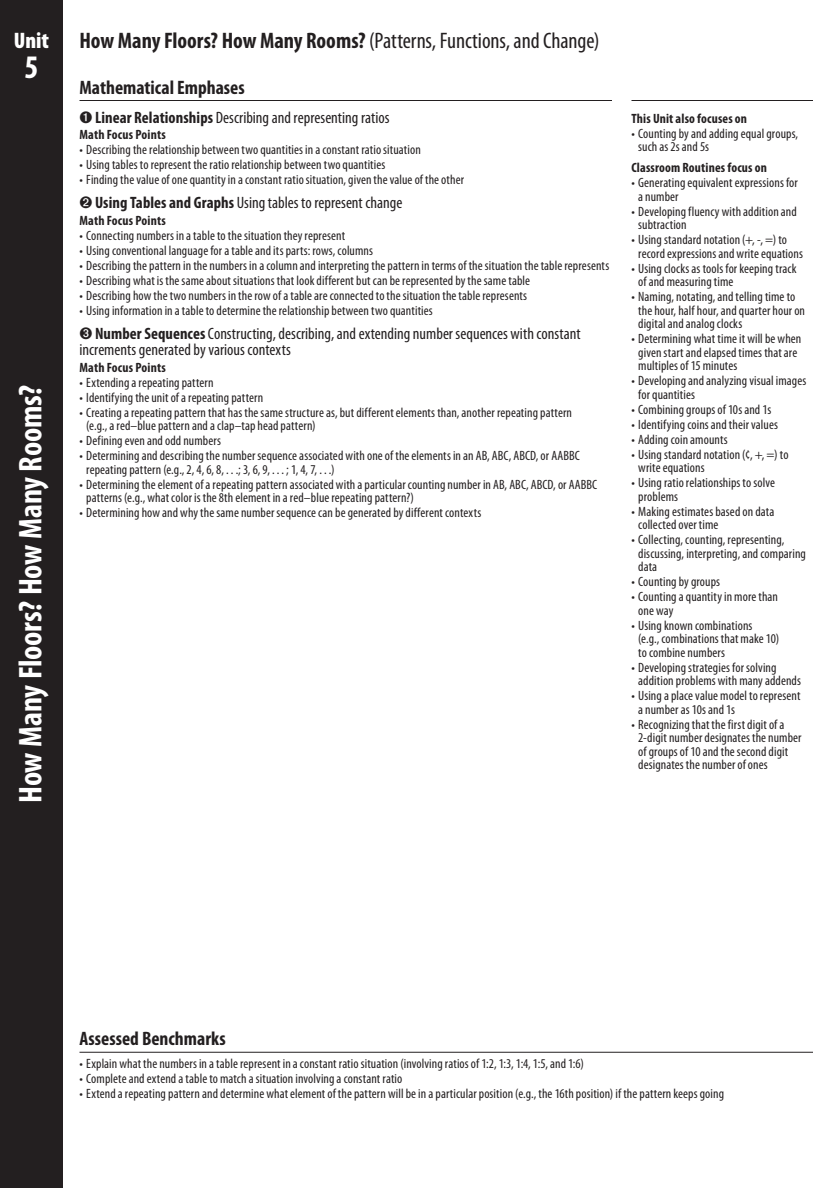
<style>
.page{position:relative;width:837px;height:1188px;background:#fff}
.page>*{position:absolute;margin:0;border:0;box-sizing:border-box;transform-origin:0 0}
.t1{font:700 condensed 33px "Myriad Pro";letter-spacing:-.005em;color:#fff}
.t2{font:condensed 22.5px "Myriad Pro";letter-spacing:-.005em;color:#231f20}
.t3{font:900 condensed 22.5px "Myriad Pro";color:#fff}
.t4{font:700 condensed 19.5px "Myriad Pro";color:#231f20}
.t5{font:condensed 16.5px/16.5px "Myriad Pro";color:#231f20}
.t6{font:condensed 13.5px/13.5px "Myriad Pro";letter-spacing:.005em;color:#231f20}
.t7{font:700 condensed 13.5px "Myriad Pro";letter-spacing:.01em;color:#231f20}
.s1{font-weight:700}
</style>
<div class="page">
<div style="left:0;top:0;width:63px;height:1188px;background:#231f20"></div>
<hr style="left:80px;top:100px;width:532px;height:1px;background:#231f20">
<hr style="left:632px;top:100px;width:181px;height:1px;background:#231f20">
<hr style="left:80px;top:1052px;width:733px;height:1px;background:#231f20">
<h2 class="t3" style="left:14px;top:26px;width:37px">Unit</h2>
<h2 class="t2" style="left:80px;top:27px;width:521px"><span class="s1">How Many Floors? How Many Rooms?</span> (Patterns, Functions, and Change)</h2>
<h1 class="t1" style="left:24px;top:47px;width:16px">5</h1>
<h1 class="t1" style="left:10px;top:803px;width:420px;rotate:-90deg">How Many Floors? How Many Rooms?</h1>
<h3 class="t4" style="left:80px;top:75px;width:167px">Mathematical Emphases</h3>
<p class="t5" style="left:80px;top:109px;width:312px">➊ <span class="s1">Linear Relationships</span> Describing and representing ratios</p>
<p class="t7" style="left:80px;top:126px;width:88px">Math Focus Points</p>
<p class="t6" style="left:80px;top:143px;width:343px">• Describing the relationship between two quantities in a constant ratio situation</p>
<p class="t6" style="left:80px;top:158px;width:307px">• Using tables to represent the ratio relationship between two quantities</p>
<p class="t6" style="left:80px;top:173px;width:386px">• Finding the value of one quantity in a constant ratio situation, given the value of the other</p>
<p class="t5" style="left:80px;top:194px;width:324px">➋ <span class="s1">Using Tables and Graphs</span> Using tables to represent change</p>
<p class="t7" style="left:80px;top:212px;width:88px">Math Focus Points</p>
<p class="t6" style="left:80px;top:228px;width:267px">• Connecting numbers in a table to the situation they represent</p>
<p class="t6" style="left:80px;top:243px;width:295px">• Using conventional language for a table and its parts: rows, columns</p>
<p class="t6" style="left:80px;top:258px;width:531px">• Describing the pattern in the numbers in a column and interpreting the pattern in terms of the situation the table represents</p>
<p class="t6" style="left:80px;top:273px;width:452px">• Describing what is the same about situations that look different but can be represented by the same table</p>
<p class="t6" style="left:80px;top:288px;width:449px">• Describing how the two numbers in the row of a table are connected to the situation the table represents</p>
<p class="t6" style="left:80px;top:303px;width:355px">• Using information in a table to determine the relationship between two quantities</p>
<p class="t5" style="left:80px;top:325px;width:503px">➌ <span class="s1">Number Sequences</span> Constructing, describing, and extending number sequences with constant increments generated by various contexts</p>
<p class="t7" style="left:80px;top:359px;width:88px">Math Focus Points</p>
<p class="t6" style="left:80px;top:375px;width:136px">• Extending a repeating pattern</p>
<p class="t6" style="left:80px;top:390px;width:185px">• Identifying the unit of a repeating pattern</p>
<p class="t6" style="left:86px;top:405px;width:487px;text-indent:-7px">• Creating a repeating pattern that has the same structure as, but different elements than, another repeating pattern (e.g., a red–blue pattern and a clap–tap head pattern)</p>
<p class="t6" style="left:80px;top:434px;width:143px">• Defining even and odd numbers</p>
<p class="t6" style="left:86px;top:449px;width:495px;text-indent:-7px">• Determining and describing the number sequence associated with one of the elements in an AB, ABC, ABCD, or AABBC repeating pattern (e.g., 2, 4, 6, 8, . . .; 3, 6, 9, . . . ; 1, 4, 7, . . .)</p>
<p class="t6" style="left:86px;top:477px;width:513px;text-indent:-7px">• Determining the element of a repeating pattern associated with a particular counting number in AB, ABC, ABCD, or AABBC patterns (e.g., what color is the 8th element in a red–blue repeating pattern?)</p>
<p class="t6" style="left:80px;top:506px;width:403px">• Determining how and why the same number sequence can be generated by different contexts</p>
<p class="t7" style="left:632px;top:110px;width:117px">This Unit also focuses on</p>
<p class="t6" style="left:638px;top:126px;width:161px;text-indent:-7px">• Counting by and adding equal groups, such as 2s and 5s</p>
<p class="t7" style="left:632px;top:159px;width:137px">Classroom Routines focus on</p>
<p class="t6" style="left:638px;top:176px;width:161px;text-indent:-7px">• Generating equivalent expressions for a number</p>
<p class="t6" style="left:638px;top:204px;width:160px;text-indent:-7px">• Developing fluency with addition and subtraction</p>
<p class="t6" style="left:638px;top:233px;width:166px;text-indent:-7px">• Using standard notation (+, -, =) to record expressions and write equations</p>
<p class="t6" style="left:638px;top:261px;width:160px;text-indent:-7px">• Using clocks as tools for keeping track of and measuring time</p>
<p class="t6" style="left:638px;top:290px;width:168px;text-indent:-7px">• Naming, notating, and telling time to the hour, half hour, and quarter hour on digital and analog clocks</p>
<p class="t6" style="left:638px;top:332px;width:165px;text-indent:-7px">• Determining what time it will be when given start and elapsed times that are multiples of 15 minutes</p>
<p class="t6" style="left:638px;top:374px;width:170px;text-indent:-7px">• Developing and analyzing visual images for quantities</p>
<p class="t6" style="left:632px;top:402px;width:141px">• Combining groups of 10s and 1s</p>
<p class="t6" style="left:632px;top:417px;width:148px">• Identifying coins and their values</p>
<p class="t6" style="left:632px;top:432px;width:98px">• Adding coin amounts</p>
<p class="t6" style="left:638px;top:447px;width:152px;text-indent:-7px">• Using standard notation (¢, +, =) to write equations</p>
<p class="t6" style="left:638px;top:476px;width:138px;text-indent:-7px">• Using ratio relationships to solve problems</p>
<p class="t6" style="left:638px;top:504px;width:138px;text-indent:-7px">• Making estimates based on data collected over time</p>
<p class="t6" style="left:638px;top:533px;width:169px;text-indent:-7px">• Collecting, counting, representing, discussing, interpreting, and comparing data</p>
<p class="t6" style="left:632px;top:575px;width:90px">• Counting by groups</p>
<p class="t6" style="left:638px;top:590px;width:141px;text-indent:-7px">• Counting a quantity in more than one way</p>
<p class="t6" style="left:638px;top:618px;width:142px;text-indent:-7px">• Using known combinations<br>(e.g., combinations that make 10) to combine numbers</p>
<p class="t6" style="left:638px;top:660px;width:164px;text-indent:-7px">• Developing strategies for solving addition problems with many addends</p>
<p class="t6" style="left:638px;top:689px;width:164px;text-indent:-7px">• Using a place value model to represent a number as 10s and 1s</p>
<p class="t6" style="left:638px;top:717px;width:165px;text-indent:-7px">• Recognizing that the first digit of a 2-digit number designates the number of groups of 10 and the second digit designates the number of ones</p>
<h3 class="t4" style="left:80px;top:1026px;width:148px">Assessed Benchmarks</h3>
<p class="t6" style="left:80px;top:1057px;width:506px">• Explain what the numbers in a table represent in a constant ratio situation (involving ratios of 1:2, 1:3, 1:4, 1:5, and 1:6)</p>
<p class="t6" style="left:80px;top:1072px;width:324px">• Complete and extend a table to match a situation involving a constant ratio</p>
<p class="t6" style="left:80px;top:1087px;width:646px">• Extend a repeating pattern and determine what element of the pattern will be in a particular position (e.g., the 16th position) if the pattern keeps going</p>
</div>
